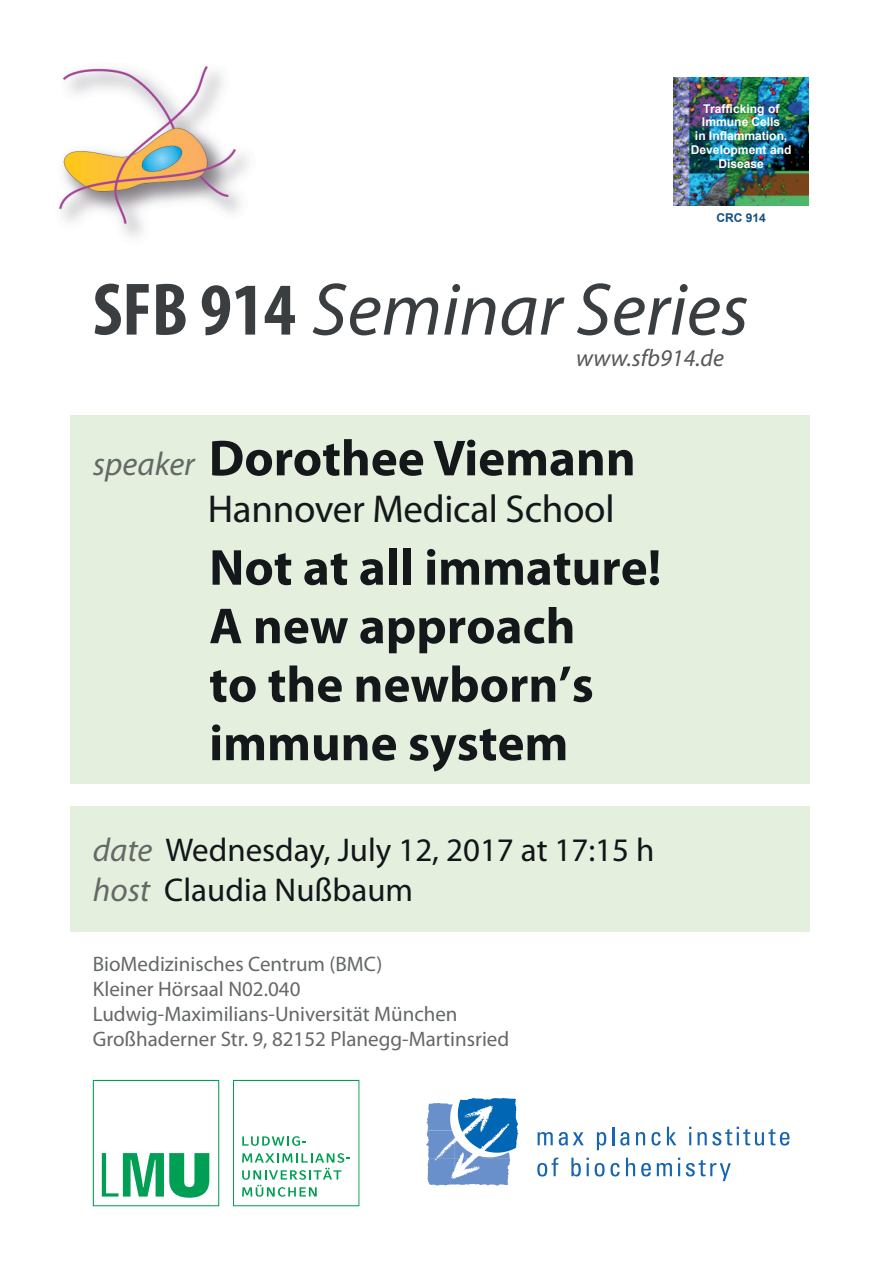
<style>
.page{position:relative;width:893px;height:1263px;background:#fff}
.page>*{position:absolute;margin:0;border:0;box-sizing:border-box;transform-origin:0 0}
.t1{font:italic 75px "Myriad Pro";color:#3a3e40}
.t2{font:700 51px/58.5px "Myriad Pro";color:#14181b}
.t3{font:39px "Myriad Pro";letter-spacing:-.01em;color:#14181b}
.t4{font:33px/39.6px "Myriad Pro";color:#12161a}
.t5{font:italic 24px "Myriad Pro";color:#565759}
.t6{font:21px/25.2px "Myriad Pro";color:#656868}
.t7{font:700 12.15px/13.8px "Arial";letter-spacing:-.005em;color:#fff;text-align:center}
.t8{font:700 12.15px "Arial";letter-spacing:-.005em;color:#155082}
.s1{font-weight:700;font-style:normal;font-stretch:condensed}
.s2{font-weight:400;font-style:italic;font-size:33px;color:#656868}
.s3{font-style:italic;color:#656868}
</style>
<div class="page">
<div style="left:70px;top:806px;width:739px;height:126px;background:#e4f0dd"></div>
<div style="left:70px;top:415px;width:739px;height:368px;background:#e4f0dd"></div>
<img style="left:58px;top:63px;width:178px;height:167px">
<img style="left:673px;top:78px;width:135px;height:128px">
<svg style="left:537px;top:1132px;width:15px;height:13px"></svg>
<svg style="left:558px;top:1132px;width:25px;height:14px"></svg>
<svg style="left:597px;top:1132px;width:9px;height:18px"></svg>
<svg style="left:612px;top:1127px;width:2px;height:18px"></svg>
<svg style="left:620px;top:1132px;width:9px;height:14px"></svg>
<svg style="left:635px;top:1132px;width:10px;height:13px"></svg>
<svg style="left:651px;top:1132px;width:9px;height:14px"></svg>
<svg style="left:667px;top:1127px;width:9px;height:18px"></svg>
<svg style="left:689px;top:1127px;width:2px;height:18px"></svg>
<svg style="left:697px;top:1132px;width:9px;height:13px"></svg>
<svg style="left:712px;top:1127px;width:77px;height:19px"></svg>
<svg style="left:537px;top:1158px;width:21px;height:19px"></svg>
<svg style="left:571px;top:1158px;width:9px;height:19px"></svg>
<svg style="left:586px;top:1158px;width:18px;height:19px"></svg>
<svg style="left:610px;top:1163px;width:9px;height:14px"></svg>
<svg style="left:626px;top:1158px;width:9px;height:18px"></svg>
<svg style="left:641px;top:1163px;width:9px;height:14px"></svg>
<svg style="left:656px;top:1163px;width:16px;height:13px"></svg>
<svg style="left:678px;top:1158px;width:52px;height:23px"></svg>
<svg style="left:426px;top:1098px;width:92px;height:88px"></svg>
<svg style="left:93px;top:1080px;width:126px;height:126px"></svg>
<svg style="left:233px;top:1080px;width:126px;height:126px"></svg>
<img style="left:429px;top:1147px;width:48px;height:36px">
<p class="t7" style="left:691px;top:102px;width:102px">Trafficking of<br>Immune Cells<br>in Inflammation,<br>Development and<br>Disease</p>
<p class="t8" style="left:716px;top:213px;width:51px">CRC 914</p>
<h1 class="t1" style="left:93px;top:281px;width:657px"><span class="s1">SFB 914</span> Seminar Series</h1>
<p class="t5" style="left:576px;top:349px;width:149px">www.sfb914.de</p>
<h2 class="t2" style="left:93px;top:434px;width:544px"><span class="s2">speaker</span> Dorothee Viemann</h2>
<h3 class="t3" style="left:208px;top:494px;width:408px">Hannover Medical School</h3>
<h2 class="t2" style="left:209px;top:543px;width:453px">Not at all immature!<br>A new approach<br>to the newborn’s immune system</h2>
<h3 class="t4" style="left:93px;top:833px;width:563px"><span class="s3">date</span> Wednesday, July 12, 2017 at 17:15 h <span class="s3">host</span> Claudia Nußbaum</h3>
<p class="t6" style="left:93px;top:953px;width:418px">BioMedizinisches Centrum (BMC)<br>Kleiner Hörsaal N02.040<br>Ludwig-Maximilians-Universität München Großhaderner Str. 9, 82152 Planegg-Martinsried</p>
</div>
